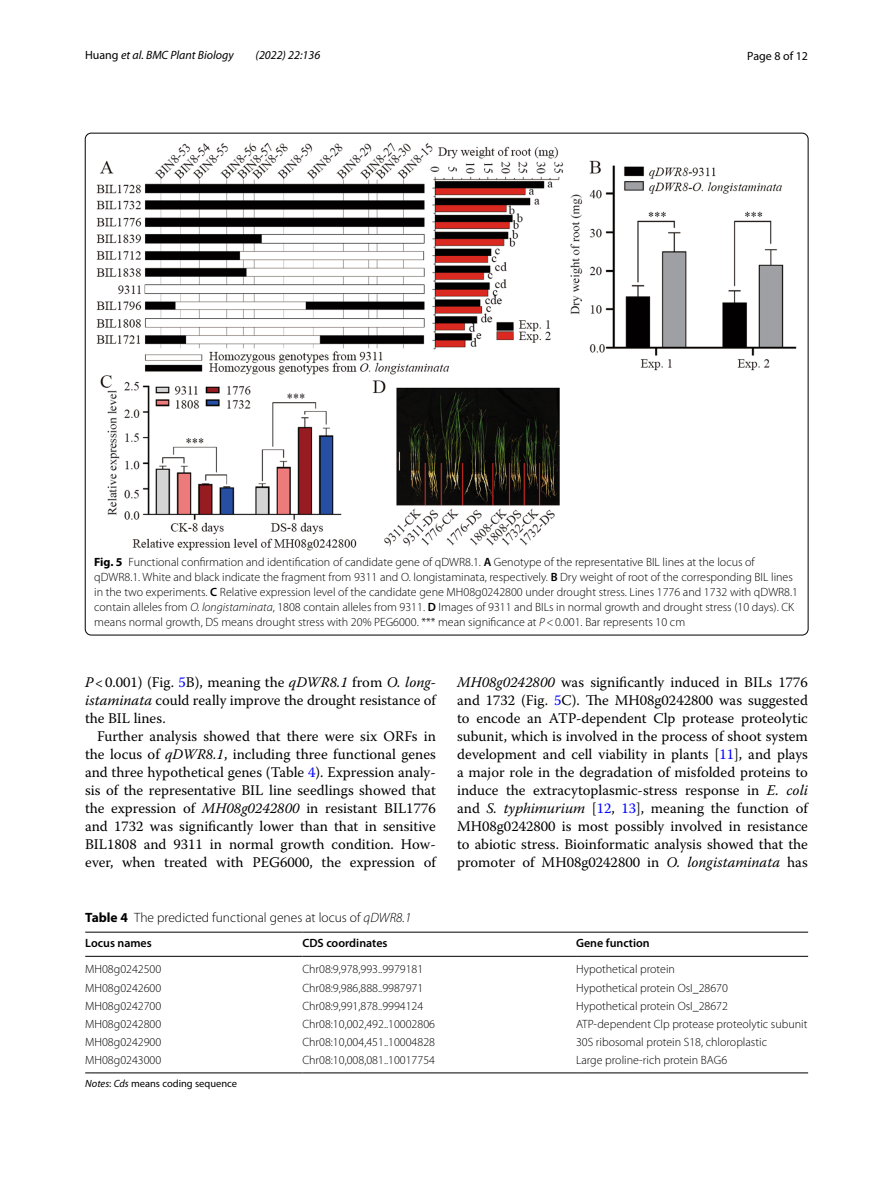
<style>
.page{position:relative;width:893px;height:1187px;background:#fff}
.page>*{position:absolute;margin:0;border:0;box-sizing:border-box;transform-origin:0 0}
.t1{font:14.7px/18px "Warnock Pro";color:#000;text-align:justify}
.t2{font:300 13.5px "Myriad Pro";color:#000}
.t3{font:300 12px/15px "Myriad Pro";color:#000}
.t4{font:italic 12px "Myriad Pro";color:#000}
.t5{font:600 12px "Myriad Pro";color:#000}
.t6{font:12px "Myriad Pro";color:#000}
.t7{font:10.5px "Myriad Pro";color:#000}
.s1{font-style:normal}
.s2{font-weight:700}
.s3{font-weight:600}
.s4{font-style:italic}
.s5{color:#00f}
</style>
<div class="page">
<img style="left:96px;top:142px;width:701px;height:408px">
<hr style="left:85px;top:931px;width:217px;height:1px;background:#000">
<hr style="left:85px;top:956px;width:217px;height:1px;background:#000">
<hr style="left:302px;top:931px;width:274px;height:1px;background:#000">
<hr style="left:302px;top:956px;width:274px;height:1px;background:#000">
<hr style="left:576px;top:931px;width:232px;height:1px;background:#000">
<hr style="left:576px;top:956px;width:232px;height:1px;background:#000">
<hr style="left:85px;top:1072px;width:217px;height:1px;background:#000">
<hr style="left:302px;top:1072px;width:274px;height:1px;background:#000">
<hr style="left:576px;top:1072px;width:232px;height:1px;background:#000">
<p class="t4" style="left:85px;top:48px;width:150px"><span class="s1">Huang</span> et al. BMC Plant Biology</p>
<p class="t4" style="left:256px;top:48px;width:66px">(2022) 22:136</p>
<p class="t6" style="left:747px;top:48px;width:62px">Page 8 of 12</p>
<p class="t3" style="left:94px;top:554px;width:705px"><span class="s2">Fig. 5</span> Functional confirmation and identification of candidate gene of qDWR8.1. <span class="s3">A</span> Genotype of the representative BIL lines at the locus of qDWR8.1. White and black indicate the fragment from 9311 and O. longistaminata, respectively. <span class="s3">B</span> Dry weight of root of the corresponding BIL lines in the two experiments. <span class="s3">C</span> Relative expression level of the candidate gene MH08g0242800 under drought stress. Lines 1776 and 1732 with qDWR8.1 contain alleles from <span class="s4">O. longistaminata</span>, 1808 contain alleles from 9311. <span class="s3">D</span> Images of 9311 and BILs in normal growth and drought stress (10 days). CK means normal growth, DS means drought stress with 20% PEG6000. *** mean significance at <span class="s4">P</span>&lt;0.001. Bar represents 10 cm</p>
<p class="t1" style="left:85px;top:672px;width:352px"><span class="s4">P</span>&lt;0.001) (Fig. <span class="s5">5</span>B), meaning the <span class="s4">qDWR8.1</span> from <span class="s4">O. long&shy;istaminata</span> could really improve the drought resistance of the BIL lines.</p>
<p class="t1" style="left:85px;top:726px;width:352px;text-indent:12px">Further analysis showed that there were six ORFs in the locus of <span class="s4">qDWR8.1</span>, including three functional genes and three hypothetical genes (Table <span class="s5">4</span>). Expression analy&shy;sis of the representative BIL line seedlings showed that the expression of <span class="s4">MH08g0242800</span> in resistant BIL1776 and 1732 was significantly lower than that in sensitive BIL1808 and 9311 in normal growth condition. How&shy;ever, when treated with PEG6000, the expression of</p>
<p class="t2" style="left:85px;top:910px;width:327px"><span class="s2">Table 4</span> The predicted functional genes at locus of <span class="s4">qDWR8.1</span></p>
<p class="t1" style="left:457px;top:672px;width:352px"><span class="s4">MH08g0242800</span> was significantly induced in BILs 1776 and 1732 (Fig. <span class="s5">5</span>C). The MH08g0242800 was suggested to encode an ATP-dependent Clp protease proteolytic subunit, which is involved in the process of shoot system development and cell viability in plants [<span class="s5">11</span>], and plays a major role in the degradation of misfolded proteins to induce the extracytoplasmic-stress response in <span class="s4">E. coli </span>and <span class="s4">S. typhimurium</span> [<span class="s5">12</span>, <span class="s5">13</span>], meaning the function of MH08g0242800 is most possibly involved in resistance to abiotic stress. Bioinformatic analysis showed that the promoter of MH08g0242800 in <span class="s4">O. longistaminata</span> has</p>
<p class="t5" style="left:85px;top:934px;width:68px">Locus names</p>
<p class="t5" style="left:302px;top:934px;width:87px">CDS coordinates</p>
<p class="t5" style="left:576px;top:934px;width:75px">Gene function</p>
<p class="t3" style="left:85px;top:962px;width:78px">MH08g0242500</p>
<p class="t3" style="left:302px;top:962px;width:122px">Chr08:9,978,993..9979181</p>
<p class="t3" style="left:576px;top:962px;width:100px">Hypothetical protein</p>
<p class="t3" style="left:85px;top:980px;width:78px">MH08g0242600</p>
<p class="t3" style="left:302px;top:980px;width:122px">Chr08:9,986,888..9987971</p>
<p class="t3" style="left:576px;top:980px;width:153px">Hypothetical protein OsI_28670</p>
<p class="t3" style="left:85px;top:998px;width:78px">MH08g0242700</p>
<p class="t3" style="left:302px;top:998px;width:122px">Chr08:9,991,878..9994124</p>
<p class="t3" style="left:576px;top:998px;width:153px">Hypothetical protein OsI_28672</p>
<p class="t3" style="left:85px;top:1016px;width:78px">MH08g0242800</p>
<p class="t3" style="left:302px;top:1016px;width:134px">Chr08:10,002,492..10002806</p>
<p class="t3" style="left:576px;top:1016px;width:233px">ATP-dependent Clp protease proteolytic subunit</p>
<p class="t3" style="left:85px;top:1034px;width:78px">MH08g0242900</p>
<p class="t3" style="left:302px;top:1034px;width:134px">Chr08:10,004,451..10004828</p>
<p class="t3" style="left:576px;top:1034px;width:192px">30S ribosomal protein S18, chloroplastic</p>
<p class="t3" style="left:85px;top:1052px;width:78px">MH08g0243000</p>
<p class="t3" style="left:302px;top:1052px;width:134px">Chr08:10,008,081..10017754</p>
<p class="t3" style="left:576px;top:1052px;width:153px">Large proline-rich protein BAG6</p>
<p class="t7" style="left:85px;top:1076px;width:153px"><span class="s4">Notes</span>: <span class="s4">Cds</span> means coding sequence</p>
</div>
